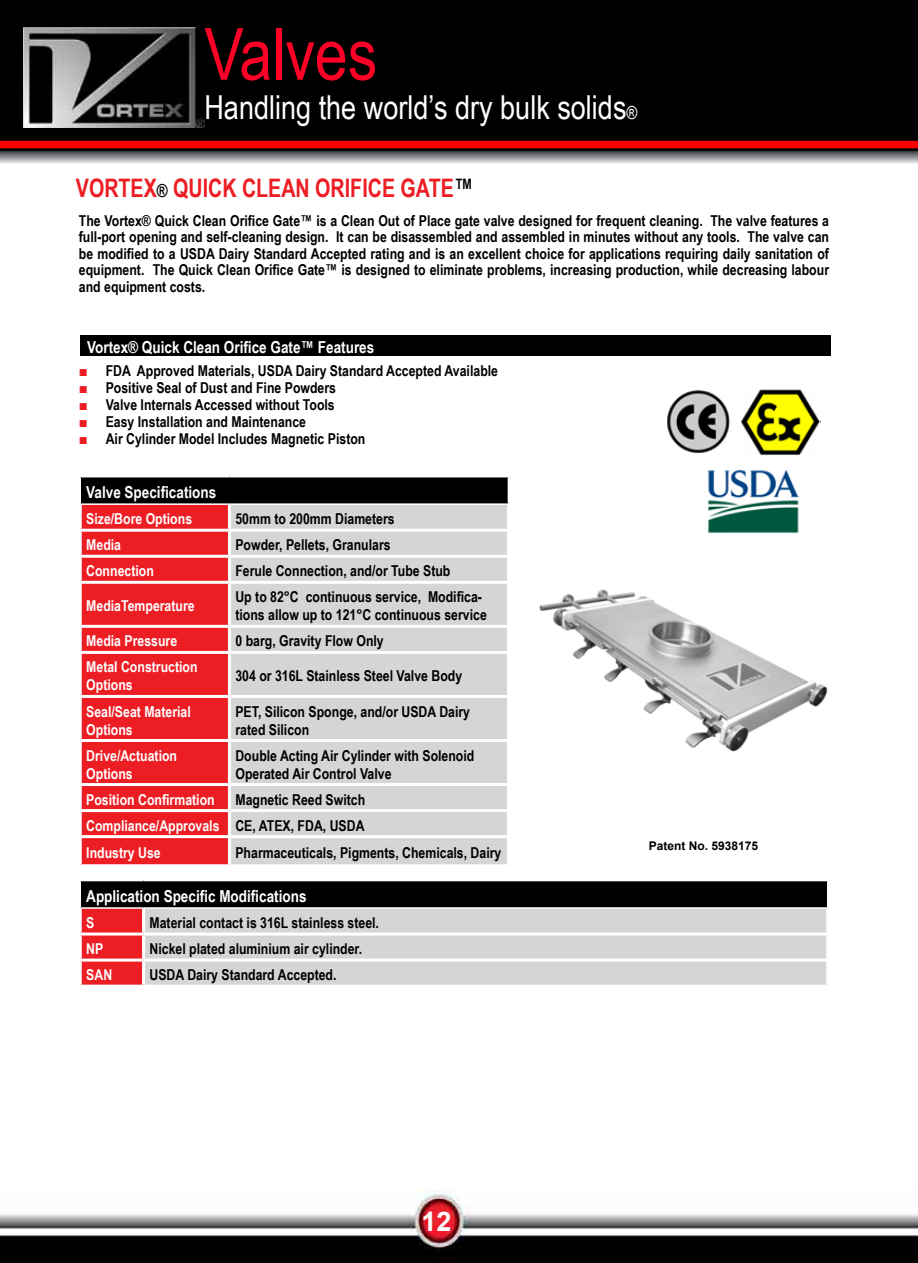
<style>
.page{position:relative;width:918px;height:1263px;background:#fff}
.page>*{position:absolute;margin:0;border:0;box-sizing:border-box;transform-origin:0 0}
.t1{font:72px "Arial Narrow";color:#ff0026}
.t2{font:33px "Arial Narrow";color:#fff}
.t3{font:700 27px "Arial";color:#fff}
.t4{font:700 25.5px "Arial Narrow";color:#ed1d24;scale:.94 1}
.t5{font:700 16.5px "Arial Narrow";color:#fff}
.t6{font:700 15px/16.5px "Arial Narrow";color:#000}
.t7{font:700 15px/18px "Arial Narrow";color:#fff}
.t8{font:700 12px "Arial";color:#000}
.s1{font-size:18px}
.s2{font-size:18px;color:#000}
.s3{color:#000}
.s4{font-family:"Arial";font-weight:400;color:#ed1d24}
.s5{color:#fff}
</style>
<div class="page">
<img style="left:0;top:1190px;width:918px;height:73px">
<svg style="left:0;top:151px;width:918px;height:12px"></svg>
<div style="left:0;top:0;width:918px;height:151px;background:#000"></div>
<img style="left:23px;top:27px;width:182px;height:101px">
<div style="left:0;top:141px;width:918px;height:7px;background:#f00"></div>
<img style="left:539px;top:589px;width:288px;height:162px">
<img style="left:707px;top:469px;width:92px;height:65px">
<img style="left:741px;top:389px;width:79px;height:66px">
<img style="left:667px;top:390px;width:63px;height:64px">
<div style="left:81px;top:335px;width:750px;height:21px;background:#000"></div>
<div style="left:80px;top:477px;width:428px;height:27px;background:#000"></div>
<div style="left:82px;top:505px;width:146px;height:359px;background:#ed1d24"></div>
<div style="left:231px;top:505px;width:276px;height:359px;background:#d4d5d6"></div>
<svg style="left:80px;top:477px;width:1px;height:26px"></svg>
<hr style="left:80px;top:503px;width:149px;height:2px;background:#fff">
<hr style="left:229px;top:503px;width:280px;height:2px;background:#fff">
<hr style="left:79px;top:529px;width:150px;height:3px;background:#fff">
<hr style="left:229px;top:529px;width:281px;height:3px;background:#fff">
<hr style="left:79px;top:555px;width:150px;height:3px;background:#fff">
<hr style="left:229px;top:555px;width:281px;height:3px;background:#fff">
<hr style="left:79px;top:581px;width:150px;height:3px;background:#fff">
<hr style="left:229px;top:581px;width:281px;height:3px;background:#fff">
<hr style="left:79px;top:625px;width:150px;height:3px;background:#fff">
<hr style="left:229px;top:625px;width:281px;height:3px;background:#fff">
<hr style="left:79px;top:651px;width:150px;height:3px;background:#fff">
<hr style="left:229px;top:651px;width:281px;height:3px;background:#fff">
<hr style="left:79px;top:695px;width:150px;height:3px;background:#fff">
<hr style="left:229px;top:695px;width:281px;height:3px;background:#fff">
<hr style="left:79px;top:739px;width:150px;height:3px;background:#fff">
<hr style="left:229px;top:739px;width:281px;height:3px;background:#fff">
<hr style="left:79px;top:783px;width:150px;height:3px;background:#fff">
<hr style="left:229px;top:783px;width:281px;height:3px;background:#fff">
<hr style="left:79px;top:809px;width:150px;height:3px;background:#fff">
<hr style="left:229px;top:809px;width:281px;height:3px;background:#fff">
<hr style="left:79px;top:835px;width:150px;height:3px;background:#fff">
<hr style="left:229px;top:835px;width:281px;height:3px;background:#fff">
<div style="left:80px;top:880px;width:748px;height:28px;background:#000"></div>
<div style="left:145px;top:908px;width:681px;height:76px;background:#d4d5d6"></div>
<hr style="left:80px;top:879px;width:64px;height:2px;background:#fff">
<svg style="left:80px;top:881px;width:64px;height:103px"></svg>
<hr style="left:144px;top:879px;width:685px;height:2px;background:#fff">
<hr style="left:827px;top:881px;width:2px;height:26px;background:#fff">
<hr style="left:80px;top:907px;width:64px;height:1px;background:#fff">
<hr style="left:144px;top:907px;width:685px;height:1px;background:#fff">
<hr style="left:79px;top:908px;width:3px;height:24px;background:#fff">
<hr style="left:142px;top:908px;width:3px;height:24px;background:#fff">
<hr style="left:79px;top:932px;width:65px;height:3px;background:#fff">
<hr style="left:79px;top:935px;width:3px;height:23px;background:#fff">
<hr style="left:144px;top:932px;width:685px;height:3px;background:#fff">
<hr style="left:142px;top:935px;width:3px;height:23px;background:#fff">
<hr style="left:79px;top:958px;width:65px;height:3px;background:#fff">
<hr style="left:79px;top:961px;width:3px;height:23px;background:#fff">
<hr style="left:144px;top:958px;width:685px;height:3px;background:#fff">
<hr style="left:142px;top:961px;width:3px;height:23px;background:#fff">
<h1 class="t1" style="left:204px;top:1px;width:174px">Valves</h1>
<h2 class="t2" style="left:204px;top:83px;width:435px">Handling the world’s dry bulk solids<span class="s1">®</span></h2>
<h3 class="t4" style="left:76px;top:169px;width:424px">VORTEX<span class="s2">®</span> QUICK CLEAN ORIFICE GATE<span class="s3">™</span></h3>
<p class="t6" style="left:79px;top:212px;width:752px;text-align:justify">The Vortex® Quick Clean Orifice Gate™ is a Clean Out of Place gate valve designed for frequent cleaning. The valve features a full-port opening and self-cleaning design. It can be disassembled and assembled in minutes without any tools. The valve can be modified to a USDA Dairy Standard Accepted rating and is an excellent choice for applications requiring daily sanitation of equipment. The Quick Clean Orifice Gate™ is designed to eliminate problems, increasing production, while decreasing labour and equipment costs.</p>
<p class="t5" style="left:87px;top:335px;width:289px">Vortex® Quick Clean Orifice Gate™ Features</p>
<p class="t6" style="left:79px;top:361px;width:421px"><span class="s4">■</span> FDA Approved Materials, USDA Dairy Standard Accepted Available</p>
<p class="t6" style="left:79px;top:378px;width:259px"><span class="s4">■</span> Positive Seal of Dust and Fine Powders</p>
<p class="t6" style="left:79px;top:395px;width:258px"><span class="s4">■</span> Valve Internals Accessed without Tools</p>
<p class="t6" style="left:79px;top:412px;width:229px"><span class="s4">■</span> Easy Installation and Maintenance</p>
<p class="t6" style="left:79px;top:429px;width:288px"><span class="s4">■</span> Air Cylinder Model Includes Magnetic Piston</p>
<p class="t5" style="left:86px;top:480px;width:132px">Valve Specifications</p>
<p class="t7" style="left:86px;top:509px;width:107px">Size/Bore Options</p>
<p class="t6" style="left:235px;top:510px;width:161px">50mm to 200mm Diameters</p>
<p class="t7" style="left:86px;top:535px;width:36px">Media</p>
<p class="t6" style="left:235px;top:536px;width:157px">Powder, Pellets, Granulars</p>
<p class="t7" style="left:86px;top:561px;width:69px">Connection</p>
<p class="t6" style="left:235px;top:562px;width:217px">Ferule Connection, and/or Tube Stub</p>
<p class="t7" style="left:86px;top:596px;width:110px">MediaTemperature</p>
<p class="t6" style="left:235px;top:587px;width:253px;line-height:18px">Up to 82°C continuous service, Modifica&shy;tions allow up to 121°C continuous service</p>
<p class="t7" style="left:86px;top:631px;width:92px">Media Pressure</p>
<p class="t6" style="left:235px;top:632px;width:150px">0 barg, Gravity Flow Only</p>
<p class="t7" style="left:86px;top:657px;width:113px">Metal Construction<br>Options</p>
<p class="t6" style="left:235px;top:667px;width:228px">304 or 316L Stainless Steel Valve Body</p>
<p class="t7" style="left:86px;top:701px;width:106px">Seal/Seat Material<br>Options</p>
<p class="t6" style="left:235px;top:701px;width:236px;line-height:18px">PET, Silicon Sponge, and/or USDA Dairy rated Silicon</p>
<p class="t7" style="left:86px;top:745px;width:92px">Drive/Actuation<br>Options</p>
<p class="t6" style="left:235px;top:745px;width:240px;line-height:18px">Double Acting Air Cylinder with Solenoid<br>Operated Air Control Valve</p>
<p class="t7" style="left:86px;top:789px;width:130px">Position Confirmation</p>
<p class="t6" style="left:86px;top:785px;width:281px;line-height:26.1px;text-align:right">Magnetic Reed Switch<br><span class="s5">Compliance/Approvals</span> CE, ATEX, FDA, USDA</p>
<p class="t7" style="left:86px;top:843px;width:76px">Industry Use</p>
<p class="t6" style="left:235px;top:844px;width:267px">Pharmaceuticals, Pigments, Chemicals, Dairy</p>
<p class="t5" style="left:86px;top:883px;width:222px">Application Specific Modifications</p>
<p class="t7" style="left:86px;top:913px;width:10px">S</p>
<p class="t6" style="left:150px;top:913px;width:231px">Material contact is 316L stainless steel.</p>
<p class="t7" style="left:86px;top:939px;width:19px">NP</p>
<p class="t6" style="left:150px;top:939px;width:214px">Nickel plated aluminium air cylinder.</p>
<p class="t7" style="left:86px;top:965px;width:27px">SAN</p>
<p class="t6" style="left:150px;top:966px;width:189px">USDA Dairy Standard Accepted.</p>
<h3 class="t3" style="left:421px;top:1203px;width:32px">12</h3>
<p class="t8" style="left:649px;top:837px;width:111px">Patent No. 5938175</p>
</div>
